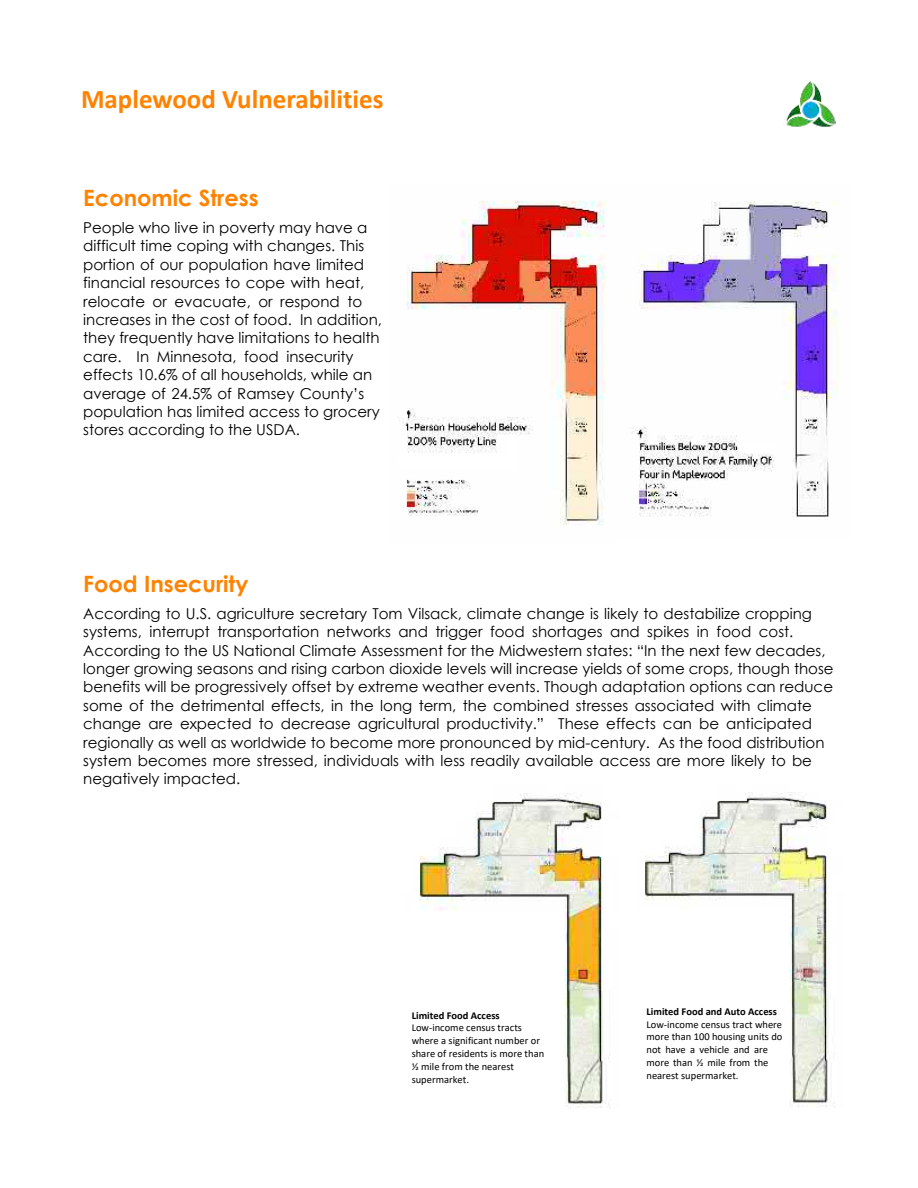
<style>
.page{position:relative;width:918px;height:1188px;background:#fff}
.page>*{position:absolute;margin:0;border:0;box-sizing:border-box;transform-origin:0 0}
.t1{font:700 27px "Calibri";color:#ff8300}
.t2{font:700 22.5px "Century Gothic";color:#ff8300}
.t3{font:15px/18.5px "Century Gothic";color:#000}
.t4{font:10.5px/12.8px "Calibri";color:#000}
.t5{font:700 10.5px "Calibri";color:#000}
</style>
<div class="page">
<img style="left:631px;top:201px;width:207px;height:316px">
<img style="left:398px;top:200px;width:208px;height:325px">
<img style="left:645px;top:792px;width:190px;height:315px">
<img style="left:419px;top:793px;width:191px;height:315px">
<img style="left:786px;top:81px;width:50px;height:46px">
<h1 class="t1" style="left:81px;top:88px;width:304px">Maplewood Vulnerabilities</h1>
<h2 class="t2" style="left:83px;top:189px;width:177px">Economic Stress</h2>
<p class="t3" style="left:83px;top:220px;width:300px">People who live in poverty may have a difficult time coping with changes. This portion of our population have limited financial resources to cope with heat, relocate or evacuate, or respond to increases in the cost of food. In addition, they frequently have limitations to health care. In Minnesota, food insecurity effects 10.6% of all households, while an average of 24.5% of Ramsey County’s population has limited access to grocery stores according to the USDA.</p>
<h2 class="t2" style="left:83px;top:575px;width:167px">Food Insecurity</h2>
<p class="t3" style="left:83px;top:606px;width:752px">According to U.S. agriculture secretary Tom Vilsack, climate change is likely to destabilize cropping systems, interrupt transportation networks and trigger food shortages and spikes in food cost.<br>According to the US National Climate Assessment for the Midwestern states: “In the next few decades, longer growing seasons and rising carbon dioxide levels will increase yields of some crops, though those benefits will be progressively offset by extreme weather events. Though adaptation options can reduce some of the detrimental effects, in the long term, the combined stresses associated with climate change are expected to decrease agricultural productivity.” These effects can be anticipated regionally as well as worldwide to become more pronounced by mid-century. As the food distribution system becomes more stressed, individuals with less readily available access are more likely to be negatively impacted.</p>
<p class="t5" style="left:412px;top:1011px;width:90px">Limited Food Access</p>
<p class="t4" style="left:412px;top:1022px;width:134px">Low-income census tracts where a significant number or share of residents is more than ½ mile from the nearest supermarket.</p>
<p class="t5" style="left:646px;top:1007px;width:132px">Limited Food and Auto Access</p>
<p class="t4" style="left:646px;top:1019px;width:138px">Low-income census tract where more than 100 housing units do not have a vehicle and are more than ½ mile from the nearest supermarket.</p>
</div>
